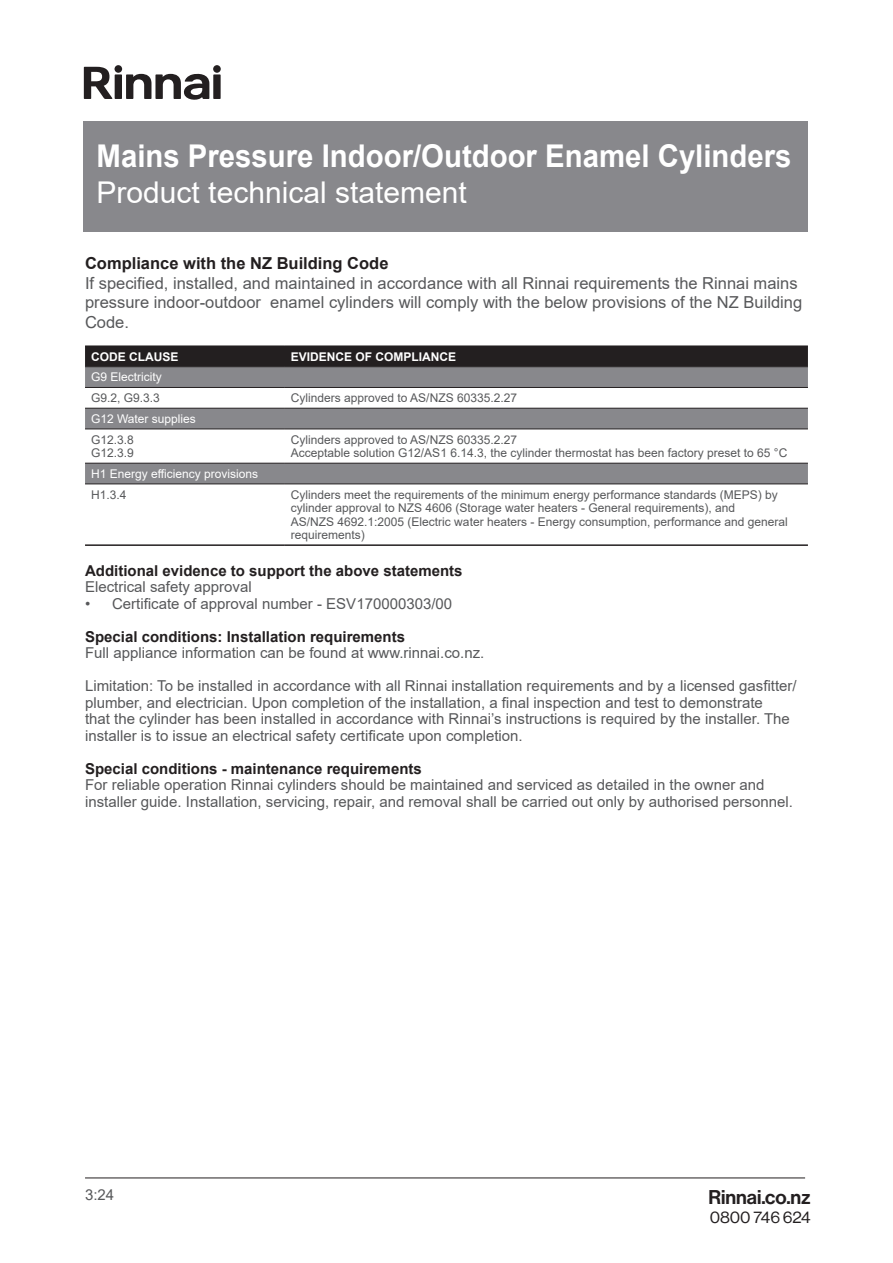
<style>
.page{position:relative;width:893px;height:1263px;background:#fff}
.page>*{position:absolute;margin:0;border:0;box-sizing:border-box;transform-origin:0 0}
.t1{font:700 31.35px "Arial";color:#fff;scale:.94 1}
.t2{font:30px "Arial";color:#fff}
.t3{font:19.5px "N Haas Grotesk DS Pro 65 Md";color:#231f20}
.t4{font:16.5px/19.5px "Arial";color:#57585a}
.t5{font:700 16.5px "Arial";color:#231f20}
.t6{font:16.5px "N Haas Grotesk DS Pro 55 Rg";letter-spacing:-.01em;color:#231f20}
.t7{font:15px/16.5px "Arial";color:#57585a}
.t8{font:700 15px "Arial";color:#231f20}
.t9{font:12px/13.5px "Arial";color:#57585a}
.t10{font:12px "Arial";color:#fff}
.t11{font:700 12px "Arial";color:#fff}
</style>
<div class="page">
<div style="left:115px;top:65px;width:7px;height:8px;background:#231f20;border-radius:50%"></div>
<div style="left:115px;top:74px;width:7px;height:25px;background:#231f20"></div>
<div style="left:213px;top:65px;width:8px;height:8px;background:#231f20;border-radius:50%"></div>
<div style="left:213px;top:74px;width:8px;height:25px;background:#231f20"></div>
<svg style="left:84px;top:67px;width:29px;height:32px"></svg>
<svg style="left:126px;top:73px;width:83px;height:27px"></svg>
<div style="left:84px;top:121px;width:724px;height:111px;background:#88888c"></div>
<hr style="left:85px;top:1178px;width:720px;height:1px;background:#231f20">
<div style="left:85px;top:347px;width:723px;height:19px;background:#231f20"></div>
<svg style="left:85px;top:367px;width:723px;height:117px;fill:#88888c"></svg>
<hr style="left:85px;top:346px;width:200px;height:1px;background:#231f20">
<hr style="left:285px;top:346px;width:523px;height:1px;background:#231f20">
<hr style="left:85px;top:366px;width:200px;height:1px;background:#231f20">
<hr style="left:285px;top:366px;width:523px;height:1px;background:#231f20">
<hr style="left:85px;top:387px;width:200px;height:1px;background:#231f20">
<hr style="left:285px;top:387px;width:523px;height:1px;background:#231f20">
<hr style="left:85px;top:408px;width:200px;height:1px;background:#231f20">
<hr style="left:285px;top:408px;width:523px;height:1px;background:#231f20">
<hr style="left:85px;top:429px;width:200px;height:1px;background:#231f20">
<hr style="left:285px;top:429px;width:523px;height:1px;background:#231f20">
<hr style="left:85px;top:544px;width:200px;height:2px;background:#231f20">
<hr style="left:285px;top:544px;width:523px;height:2px;background:#231f20">
<hr style="left:85px;top:484px;width:200px;height:1px;background:#231f20">
<hr style="left:285px;top:484px;width:523px;height:1px;background:#231f20">
<hr style="left:85px;top:463px;width:200px;height:1px;background:#231f20">
<hr style="left:285px;top:463px;width:523px;height:1px;background:#231f20">
<h1 class="t1" style="left:97px;top:134px;width:741px">Mains Pressure Indoor/Outdoor Enamel Cylinders</h1>
<h2 class="t2" style="left:97px;top:171px;width:372px">Product technical statement</h2>
<p class="t5" style="left:85px;top:252px;width:305px">Compliance with the NZ Building Code</p>
<p class="t4" style="left:85px;top:273px;width:719px">If specified, installed, and maintained in accordance with all Rinnai requirements the Rinnai mains pressure indoor-outdoor enamel cylinders will comply with the below provisions of the NZ Building<br>Code.</p>
<p class="t11" style="left:91px;top:348px;width:89px">CODE CLAUSE</p>
<p class="t11" style="left:291px;top:348px;width:167px">EVIDENCE OF COMPLIANCE</p>
<p class="t10" style="left:91px;top:369px;width:72px">G9 Electricity</p>
<p class="t9" style="left:91px;top:391px;width:70px">G9.2, G9.3.3</p>
<p class="t9" style="left:291px;top:391px;width:228px">Cylinders approved to AS/NZS 60335.2.27</p>
<p class="t10" style="left:91px;top:410px;width:106px">G12 Water supplies</p>
<p class="t9" style="left:91px;top:433px;width:44px">G12.3.8</p>
<p class="t9" style="left:91px;top:446px;width:44px">G12.3.9</p>
<p class="t9" style="left:291px;top:433px;width:228px">Cylinders approved to AS/NZS 60335.2.27</p>
<p class="t9" style="left:291px;top:446px;width:498px">Acceptable solution G12/AS1 6.14.3, the cylinder thermostat has been factory preset to 65 °C</p>
<p class="t10" style="left:91px;top:465px;width:169px">H1 Energy efficiency provisions</p>
<p class="t9" style="left:91px;top:488px;width:37px">H1.3.4</p>
<p class="t9" style="left:291px;top:488px;width:498px">Cylinders meet the requirements of the minimum energy performance standards (MEPS) by cylinder approval to NZS 4606 (Storage water heaters - General requirements), and<br>AS/NZS 4692.1:2005 (Electric water heaters - Energy consumption, performance and general requirements)</p>
<p class="t8" style="left:85px;top:560px;width:379px">Additional evidence to support the above statements</p>
<p class="t7" style="left:85px;top:579px;width:168px">Electrical safety approval</p>
<p class="t7" style="left:85px;top:595px;width:369px">• Certificate of approval number - ESV170000303/00</p>
<p class="t8" style="left:85px;top:626px;width:322px">Special conditions: Installation requirements</p>
<p class="t7" style="left:85px;top:645px;width:401px">Full appliance information can be found at www.rinnai.co.nz.</p>
<p class="t7" style="left:85px;top:678px;width:713px">Limitation: To be installed in accordance with all Rinnai installation requirements and by a licensed gasfitter/ plumber, and electrician. Upon completion of the installation, a final inspection and test to demonstrate<br>that the cylinder has been installed in accordance with Rinnai’s instructions is required by the installer. The installer is to issue an electrical safety certificate upon completion.</p>
<p class="t8" style="left:85px;top:758px;width:338px">Special conditions - maintenance requirements</p>
<p class="t7" style="left:85px;top:777px;width:709px">For reliable operation Rinnai cylinders should be maintained and serviced as detailed in the owner and installer guide. Installation, servicing, repair, and removal shall be carried out only by authorised personnel.</p>
<p class="t7" style="left:85px;top:1186px;width:31px">3:24</p>
<h3 class="t3" style="left:708px;top:1185px;width:104px">Rinnai.co.nz</h3>
<p class="t6" style="left:710px;top:1208px;width:102px">0800 746 624</p>
</div>
